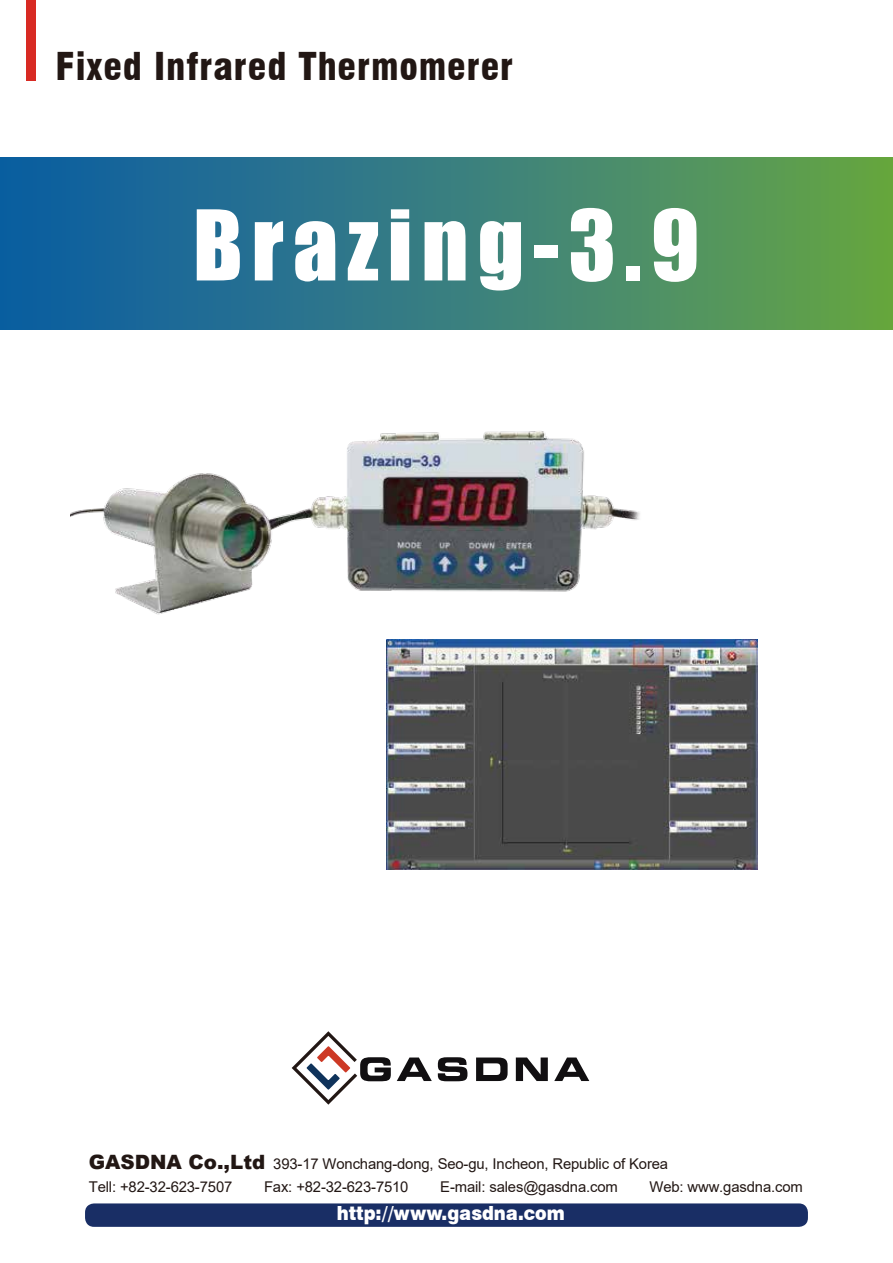
<style>
.page{position:relative;width:893px;height:1263px;background:#fff}
.page>*{position:absolute;margin:0;border:0;box-sizing:border-box;transform-origin:0 0}
.t1{font:90px "Impact";letter-spacing:.1em;color:#fff}
.t2{font:900 condensed 37.5px "Swiss 721 BT";letter-spacing:.025em;color:#221714}
.t3{font:900 19.8px "Arial";color:#221714}
.t4{font:900 19.5px "Swiss 721 BT";color:#fff;scale:.9 1}
.t5{font:14.85px "Arial";letter-spacing:-.01em;color:#221714}
</style>
<div class="page">
<div style="left:0;top:158px;width:893px;height:171px;background:linear-gradient(to right,#0a5bab,#67a549)"></div>
<img style="left:70px;top:431px;width:570px;height:184px">
<img style="left:387px;top:639px;width:370px;height:231px">
<div style="left:85px;top:1203px;width:723px;height:24px;background:#192e65;border-radius:9px"></div>
<svg style="left:292px;top:1031px;width:99px;height:74px"></svg>
<svg style="left:397px;top:1057px;width:35px;height:24px"></svg>
<svg style="left:438px;top:1057px;width:29px;height:24px"></svg>
<svg style="left:476px;top:1057px;width:32px;height:24px"></svg>
<svg style="left:516px;top:1057px;width:32px;height:24px"></svg>
<svg style="left:554px;top:1057px;width:35px;height:24px"></svg>
<div style="left:26px;top:0;width:10px;height:81px;background:#d82a23"></div>
<h2 class="t2" style="left:56px;top:44px;width:459px">Fixed Infrared Thermomerer</h2>
<h1 class="t1" style="left:193px;top:175px;width:508px">Brazing-3.9</h1>
<h3 class="t3" style="left:89px;top:1148px;width:178px">GASDNA Co.,Ltd</h3>
<p class="t5" style="left:273px;top:1154px;width:396px">393-17 Wonchang-dong, Seo-gu, Incheon, Republic of Korea</p>
<p class="t5" style="left:89px;top:1176px;width:145px">Tell: +82-32-623-7507</p>
<p class="t5" style="left:264px;top:1176px;width:146px">Fax: +82-32-623-7510</p>
<p class="t5" style="left:440px;top:1176px;width:179px">E-mail: sales@gasdna.com</p>
<p class="t5" style="left:649px;top:1176px;width:155px">Web: www.gasdna.com</p>
<h3 class="t4" style="left:337px;top:1201px;width:255px">http://www.gasdna.com</h3>
</div>
